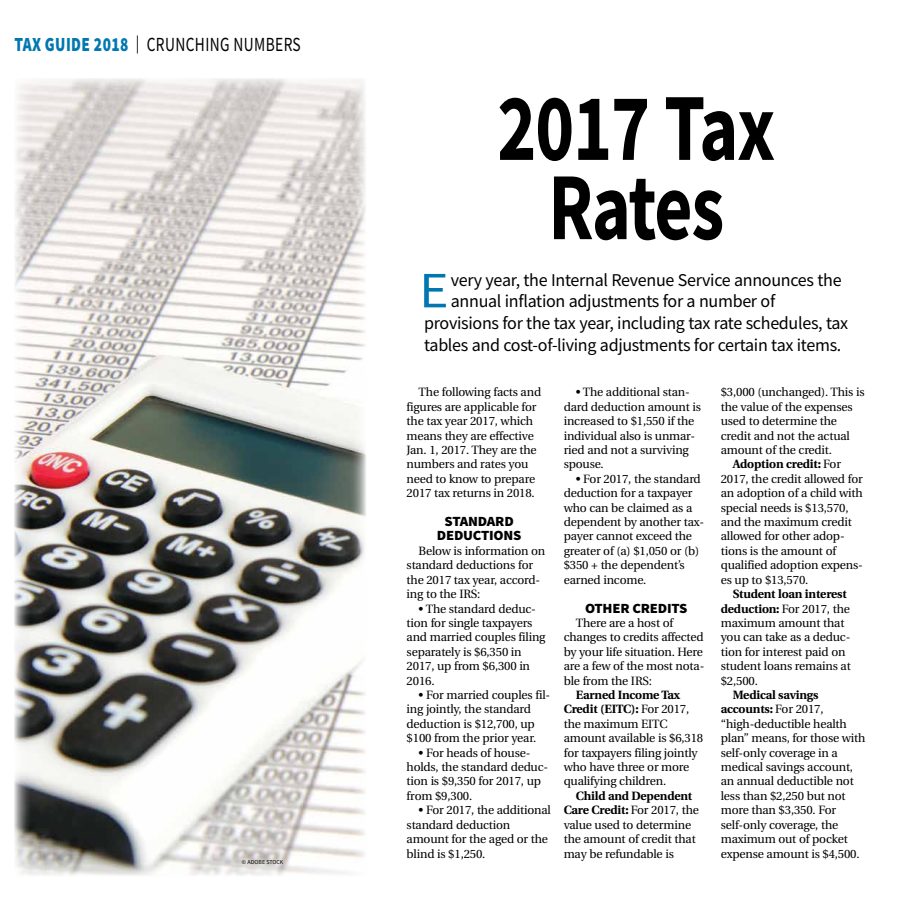
<style>
.page{position:relative;width:900px;height:908px;background:#fff}
.page>*{position:absolute;margin:0;border:0;box-sizing:border-box;transform-origin:0 0}
.t1{font:700 96px/79.2px "Source Sans Pro";letter-spacing:-.015em;color:#000;text-align:center;scale:.77 1}
.t2{font:50.9px "Source Sans Pro";color:#0077b1;scale:1.1 1}
.t3{font:20px "Source Sans Pro";letter-spacing:.025em;color:#000;scale:.77 1}
.t4{font:18px "Source Sans Pro";letter-spacing:-.015em;color:#000}
.t5{font:900 14px/14.4px "Source Sans Pro";letter-spacing:-.015em;color:#000;text-align:center;scale:1.05 1}
.t6{font:12px/14.4px "Utopia";letter-spacing:-.015em;color:#000}
.t7{font:700 12px "Utopia";letter-spacing:-.015em;color:#000}
.t8{font:6px "Source Sans Pro";color:#000}
.s1{font-weight:900;color:#0077b1}
.s2{font-size:18px}
.s3{font-weight:700}
.s4{font-weight:400}
</style>
<div class="page">
<img style="left:15px;top:78px;width:351px;height:797px">
<h3 class="t3" style="left:14px;top:32px;width:373px"><span class="s1">TAX GUIDE 2018</span> <span class="s2">|</span> CRUNCHING NUMBERS</h3>
<p class="t8" style="left:242px;top:857px;width:43px">© ADOBE STOCK</p>
<h1 class="t1" style="left:497px;top:87px;width:362px">2017 Tax<br>Rates</h1>
<h2 class="t2" style="left:419px;top:258px;width:28px">E</h2>
<h3 class="t4" style="left:451px;top:268px;width:392px">very year, the Internal Revenue Service announces the</h3>
<h3 class="t4" style="left:451px;top:290px;width:326px">annual inflation adjustments for a number of</h3>
<h3 class="t4" style="left:424px;top:311px;width:426px">provisions for the tax year, including tax rate schedules, tax</h3>
<h3 class="t4" style="left:424px;top:333px;width:419px">tables and cost-of-living adjustments for certain tax items.</h3>
<p class="t6" style="left:407px;top:385px;width:136px;text-indent:12px">The following facts and figures are applicable for the tax year 2017, which means they are effective<br>Jan. 1, 2017. They are the numbers and rates you need to know to prepare<br>2017 tax returns in 2018.</p>
<p class="t5" style="left:437px;top:514px;width:82px">STANDARD<br>DEDUCTIONS</p>
<p class="t6" style="left:407px;top:543px;width:140px;text-indent:12px">Below is information on standard deductions for the 2017 tax year, accord&shy;ing to the IRS:</p>
<p class="t6" style="left:407px;top:601px;width:140px;text-indent:12px">• The standard deduc&shy;tion for single taxpayers and married couples filing separately is $6,350 in<br>2017, up from $6,300 in<br>2016.</p>
<p class="t6" style="left:407px;top:687px;width:145px;text-indent:12px">• For married couples fil&shy;ing jointly, the standard deduction is $12,700, up $100 from the prior year.</p>
<p class="t6" style="left:407px;top:745px;width:143px;text-indent:12px">• For heads of house&shy;holds, the standard deduc&shy;tion is $9,350 for 2017, up from $9,300.</p>
<p class="t6" style="left:407px;top:803px;width:146px;text-indent:12px">• For 2017, the additional standard deduction amount for the aged or the blind is $1,250.</p>
<p class="t6" style="left:564px;top:385px;width:139px;text-indent:12px">• The additional stan&shy;dard deduction amount is increased to $1,550 if the individual also is unmar&shy;ried and not a surviving spouse.</p>
<p class="t6" style="left:564px;top:471px;width:142px;text-indent:12px">• For 2017, the standard deduction for a taxpayer who can be claimed as a dependent by another tax&shy;payer cannot exceed the greater of (a) $1,050 or (b) $350 + the dependent’s earned income.</p>
<p class="t5" style="left:585px;top:600px;width:99px">OTHER CREDITS</p>
<p class="t6" style="left:564px;top:615px;width:142px;text-indent:12px">There are a host of changes to credits affected by your life situation. Here are a few of the most nota&shy;ble from the IRS:</p>
<p class="t6" style="left:564px;top:687px;width:141px;text-indent:12px"><span class="s3">Earned Income Tax<br>Credit (EITC):</span> For 2017, the maximum EITC amount available is $6,318 for taxpayers filing jointly who have three or more qualifying children.</p>
<p class="t6" style="left:564px;top:788px;width:137px;text-indent:12px"><span class="s3">Child and Dependent<br>Care Credit:</span> For 2017, the value used to determine the amount of credit that may be refundable is</p>
<p class="t6" style="left:721px;top:385px;width:145px">$3,000 (unchanged). This is</p>
<p class="t6" style="left:721px;top:399px;width:134px">the value of the expenses</p>
<p class="t6" style="left:721px;top:414px;width:118px">used to determine the</p>
<p class="t6" style="left:721px;top:428px;width:131px">credit and not the actual</p>
<p class="t6" style="left:721px;top:443px;width:113px">amount of the credit.</p>
<p class="t7" style="left:733px;top:457px;width:110px">Adoption credit: <span class="s4">For</span></p>
<p class="t6" style="left:721px;top:471px;width:144px">2017, the credit allowed for</p>
<p class="t6" style="left:721px;top:486px;width:143px">an adoption of a child with</p>
<p class="t6" style="left:721px;top:500px;width:129px">special needs is $13,570,</p>
<p class="t6" style="left:721px;top:515px;width:133px">and the maximum credit</p>
<p class="t6" style="left:721px;top:529px;width:125px">allowed for other adop-</p>
<p class="t6" style="left:721px;top:543px;width:117px">tions is the amount of</p>
<p class="t6" style="left:721px;top:558px;width:144px">qualified adoption expens-</p>
<p class="t6" style="left:721px;top:572px;width:89px">es up to $13,570.</p>
<p class="t6" style="left:721px;top:587px;width:132px;text-indent:12px"><span class="s3">Student loan interest deduction:</span> For 2017, the maximum amount that you can take as a deduc&shy;tion for interest paid on student loans remains at $2,500.</p>
<p class="t6" style="left:721px;top:687px;width:146px;text-indent:12px"><span class="s3">Medical savings accounts:</span> For 2017, “high-deductible health plan” means, for those with self-only coverage in a medical savings account, an annual deductible not less than $2,250 but not more than $3,350. For self-only coverage, the maximum out of pocket expense amount is $4,500.</p>
</div>
